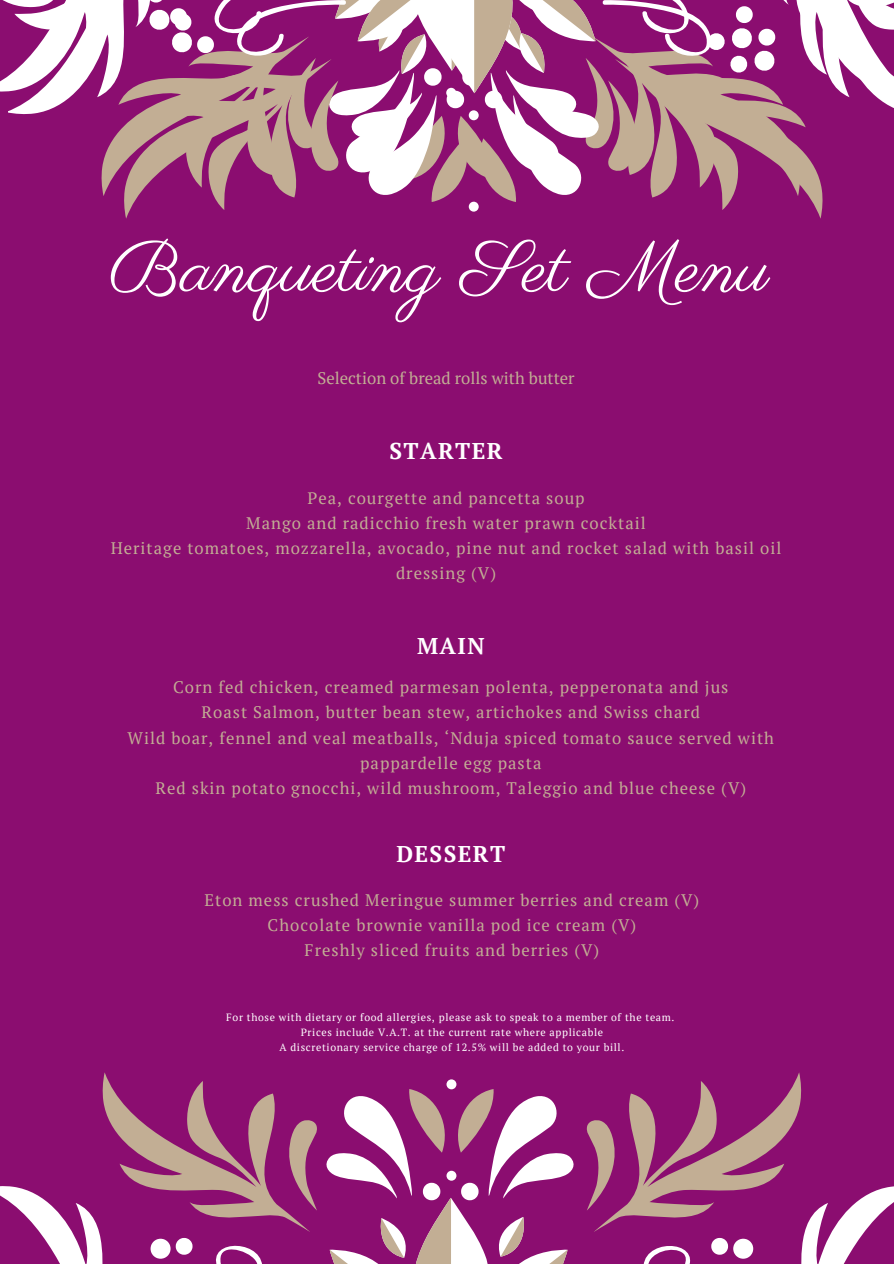
<style>
.page{position:relative;width:894px;height:1264px;background:#fff}
.page>*{position:absolute;margin:0;border:0;box-sizing:border-box;transform-origin:0 0}
.t1{font:72px "Parisienne";color:#fff}
.t2{font:700 22.65px "PT Serif";letter-spacing:.06em;color:#fff}
.t3{font:16.65px/25.2px "PT Serif";letter-spacing:.06em;color:#c2ae94;text-align:center}
.t4{font:16.65px "PT Serif";color:#c2ae94}
.t5{font:10.5px/15.3px "PT Serif";letter-spacing:.06em;color:#fff;text-align:center}
</style>
<div class="page">
<div style="left:0;top:0;width:893px;height:1263px;background:#8b0d70"></div>
<svg style="left:0;top:1072px;width:893px;height:191px"></svg>
<svg style="left:0;top:0;width:893px;height:219px"></svg>
<h1 class="t1" style="left:109px;top:224px;width:661px">Banqueting Set Menu</h1>
<p class="t4" style="left:317px;top:366px;width:259px">Selection of bread rolls with butter</p>
<h2 class="t2" style="left:389px;top:436px;width:115px">STARTER</h2>
<p class="t3" style="left:111px;top:485px;width:672px">Pea, courgette and pancetta soup<br>Mango and radicchio fresh water prawn cocktail<br>Heritage tomatoes, mozzarella, avocado, pine nut and rocket salad with basil oil dressing (V)</p>
<h2 class="t2" style="left:417px;top:631px;width:69px">MAIN</h2>
<p class="t3" style="left:127px;top:674px;width:647px">Corn fed chicken, creamed parmesan polenta, pepperonata and jus<br>Roast Salmon, butter bean stew, artichokes and Swiss chard<br>Wild boar, fennel and veal meatballs, ‘Nduja spiced tomato sauce served with pappardelle egg pasta<br>Red skin potato gnocchi, wild mushroom, Taleggio and blue cheese (V)</p>
<h2 class="t2" style="left:396px;top:839px;width:110px">DESSERT</h2>
<p class="t3" style="left:204px;top:886px;width:496px">Eton mess crushed Meringue summer berries and cream (V)<br>Chocolate brownie vanilla pod ice cream (V)<br>Freshly sliced fruits and berries (V)</p>
<p class="t5" style="left:226px;top:1009px;width:449px">For those with dietary or food allergies, please ask to speak to a member of the team.<br>Prices include V.A.T. at the current rate where applicable<br>A discretionary service charge of 12.5% will be added to your bill.</p>
</div>
